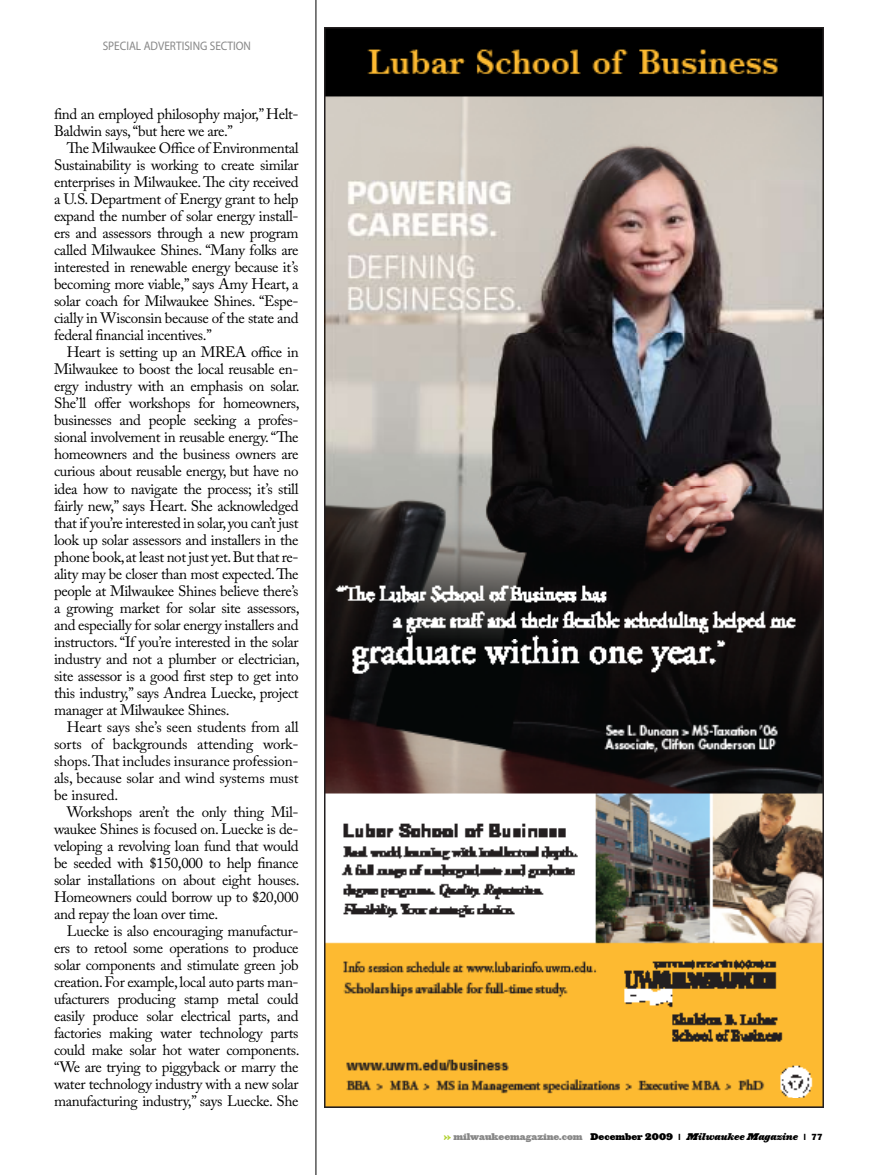
<style>
.page{position:relative;width:878px;height:1175px;background:#fff}
.page>*{position:absolute;margin:0;border:0;box-sizing:border-box;transform-origin:0 0}
.t1{font:15px/17px "Adobe Caslon Pro";letter-spacing:-.025em;color:#000;text-align:justify}
.t2{font:12.45px "Myriad";color:#888;scale:.91 1}
.t3{font:9px "Ziggurat HTF Black";color:#888}
.s1{color:#b3d234}
.s2{color:#000}
.s3{font-family:"Franklin Gothic";font-weight:800;color:#000}
.s4{font-family:"Ziggurat HTF Black Italic";color:#000}
</style>
<div class="page">
<img style="left:324px;top:27px;width:500px;height:1080px">
<hr style="left:315px;top:0;width:1px;height:1174px;background:#000">
<p class="t2" style="left:103px;top:40px;width:164px">SPECIAL ADVERTISING SECTION</p>
<p class="t1" style="left:54px;top:105px;width:246px">find an employed philosophy major,” Helt-<br>Baldwin says, “but here we are.”</p>
<p class="t1" style="left:54px;top:139px;width:246px;text-indent:13px">The Milwaukee Office of Environmental Sustainability is working to create similar enterprises in Milwaukee. The city received a U.S. Department of Energy grant to help expand the number of solar energy install&shy;ers and assessors through a new program called Milwaukee Shines. “Many folks are interested in renewable energy because it’s becoming more viable,” says Amy Heart, a solar coach for Milwaukee Shines. “Espe&shy;cially in Wisconsin because of the state and federal financial incentives.”</p>
<p class="t1" style="left:54px;top:344px;width:247px;text-indent:13px">Heart is setting up an MREA office in Milwaukee to boost the local reusable en&shy;ergy industry with an emphasis on solar.<br>She’ll offer workshops for homeowners, businesses and people seeking a profes&shy;sional involvement in reusable energy. “The homeowners and the business owners are curious about reusable energy, but have no idea how to navigate the process; it’s still fairly new,” says Heart. She acknowledged that if you’re interested in solar, you can’t just look up solar assessors and installers in the phone book, at least not just yet. But that re&shy;ality may be closer than most expected. The people at Milwaukee Shines believe there’s a growing market for solar site assessors, and especially for solar energy installers and instructors. “If you’re interested in the solar industry and not a plumber or electrician, site assessor is a good first step to get into this industry,” says Andrea Luecke, project manager at Milwaukee Shines.</p>
<p class="t1" style="left:54px;top:718px;width:246px;text-indent:13px">Heart says she’s seen students from all sorts of backgrounds attending work&shy;shops. That includes insurance profession&shy;als, because solar and wind systems must be insured.</p>
<p class="t1" style="left:54px;top:803px;width:247px;text-indent:13px">Workshops aren’t the only thing Mil&shy;waukee Shines is focused on. Luecke is de&shy;veloping a revolving loan fund that would be seeded with $150,000 to help finance solar installations on about eight houses.<br>Homeowners could borrow up to $20,000 and repay the loan over time.</p>
<p class="t1" style="left:54px;top:922px;width:247px;text-indent:13px">Luecke is also encouraging manufactur&shy;ers to retool some operations to produce solar components and stimulate green job creation. For example, local auto parts man&shy;ufacturers producing stamp metal could easily produce solar electrical parts, and factories making water technology parts could make solar hot water components. “We are trying to piggyback or marry the water technology industry with a new solar manufacturing industry,” says Luecke. She</p>
<p class="t3" style="left:443px;top:1130px;width:380px"><span class="s1">»</span> milwaukeemagazine.com <span class="s2">December 2009</span> <span class="s3">|</span> <span class="s4">Milwaukee Magazine</span> <span class="s3">| 77</span></p>
</div>
